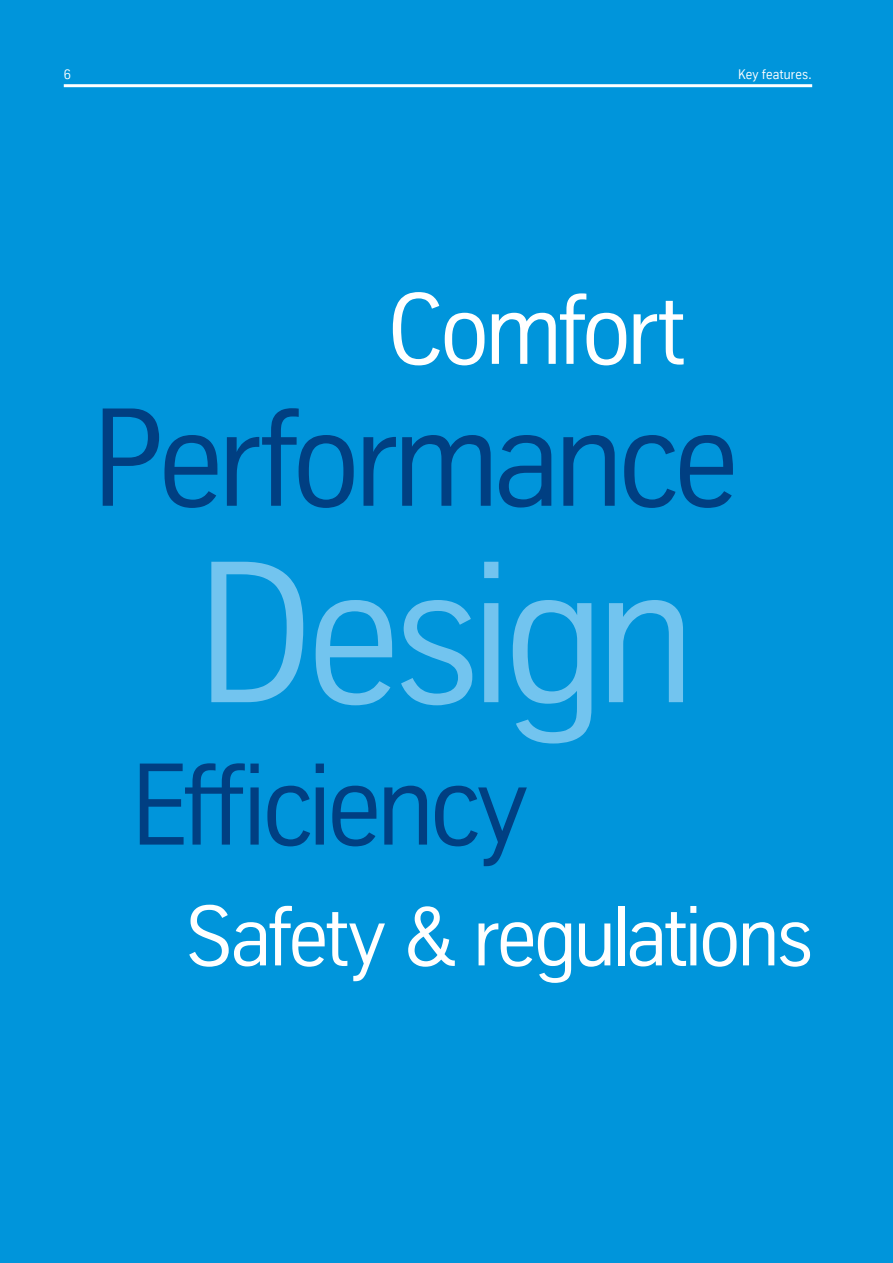
<style>
.page{position:relative;width:893px;height:1263px;background:#0095db}
.page>*{position:absolute;margin:0;border:0;box-sizing:border-box;transform-origin:0 0}
.t1{font:195px "TK Type";letter-spacing:-.04em;color:#72c4ef}
.t2{font:135px "TK Type";letter-spacing:-.04em;color:#003f82}
.t3{font:112.5px "TK Type";letter-spacing:-.035em;color:#003f82}
.t4{font:97.5px "TK Type";letter-spacing:-.035em;color:#fff}
.t5{font:82.5px "TK Type";letter-spacing:-.03em;color:#fff}
.t6{font:13.5px "TK Type";letter-spacing:.015em;color:#fff}
</style>
<div class="page">
<hr style="left:64px;top:84px;width:748px;height:3px;background:#fff">
<p class="t6" style="left:64px;top:66px;width:9px">6</p>
<p class="t6" style="left:738px;top:66px;width:76px">Key features.</p>
<p class="t4" style="left:387px;top:275px;width:299px">Comfort</p>
<h2 class="t2" style="left:91px;top:383px;width:649px">Performance</h2>
<h1 class="t1" style="left:195px;top:525px;width:502px">Design</h1>
<h3 class="t3" style="left:130px;top:742px;width:399px">Efficiency</h3>
<p class="t5" style="left:186px;top:890px;width:629px">Safety &amp; regulations</p>
</div>
